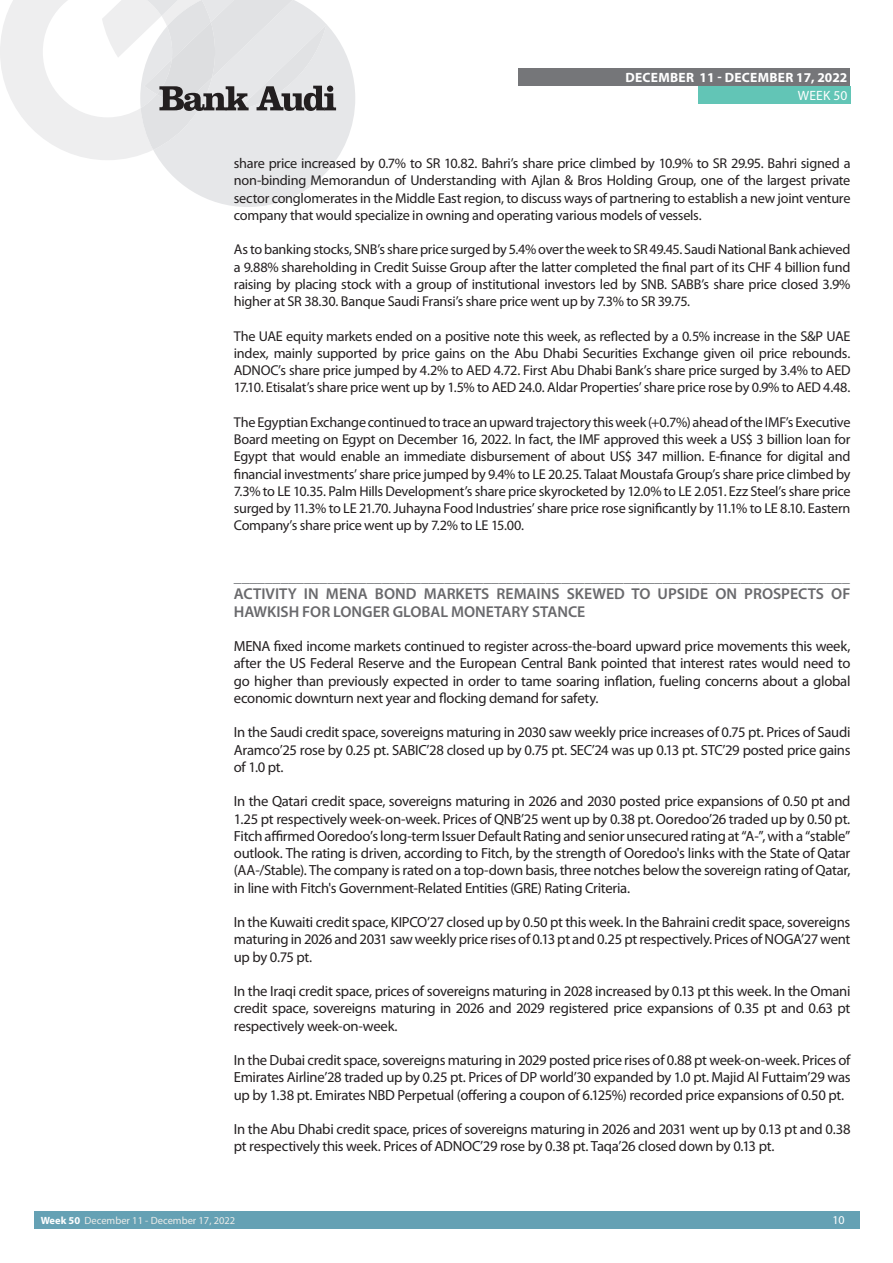
<style>
.page{position:relative;width:893px;height:1263px;background:#fff}
.page>*{position:absolute;margin:0;border:0;box-sizing:border-box;transform-origin:0 0}
.t1{font:600 15.75px/17.2px "Myriad Pro";color:#69696c}
.t2{font:15.6px "Myriad Pro";color:#707276}
.t3{font:14.7px/17.2px "Myriad Pro";letter-spacing:-.02em;color:#231f20;text-align:justify}
.t4{font:14.25px/17.2px "Myriad Pro";letter-spacing:-.02em;color:#231f20;text-align:justify}
.t5{font:700 13.5px "Myriad Pro";letter-spacing:.02em;color:#fff}
.t6{font:13.5px "Myriad Pro";letter-spacing:.02em;color:#fff}
.t7{font:12px "Myriad Pro";color:#fff}
.t8{font:10.5px "Myriad Pro";color:#ecece9}
.s1{font-weight:700;color:#fff}
</style>
<div class="page">
<div style="left:35px;top:1212px;width:825px;height:17px;background:#65a1b4"></div>
<div style="left:519px;top:68px;width:331px;height:17px;background:#757679"></div>
<div style="left:698px;top:86px;width:152px;height:17px;background:#62c5b6"></div>
<svg style="left:0;top:0;width:355px;height:207px"></svg>
<p class="t5" style="left:625px;top:68px;width:223px">DECEMBER 11 - DECEMBER 17, 2022</p>
<p class="t6" style="left:798px;top:87px;width:51px">WEEK 50</p>
<p class="t4" style="left:234px;top:154px;width:618px">share price increased by 0.7% to SR 10.82. Bahri’s share price climbed by 10.9% to SR 29.95. Bahri signed a non-binding Memorandun of Understanding with Ajlan &amp; Bros Holding Group, one of the largest private sector conglomerates in the Middle East region, to discuss ways of partnering to establish a new joint venture company that would specialize in owning and operating various models of vessels.</p>
<p class="t4" style="left:234px;top:241px;width:618px">As to banking stocks, SNB’s share price surged by 5.4% over the week to SR 49.45. Saudi National Bank achieved a 9.88% shareholding in Credit Suisse Group after the latter completed the final part of its CHF 4 billion fund raising by placing stock with a group of institutional investors led by SNB. SABB’s share price closed 3.9% higher at SR 38.30. Banque Saudi Fransi’s share price went up by 7.3% to SR 39.75.</p>
<p class="t4" style="left:234px;top:327px;width:618px">The UAE equity markets ended on a positive note this week, as reflected by a 0.5% increase in the S&amp;P UAE index, mainly supported by price gains on the Abu Dhabi Securities Exchange given oil price rebounds.<br>ADNOC’s share price jumped by 4.2% to AED 4.72. First Abu Dhabi Bank’s share price surged by 3.4% to AED 17.10. Etisalat’s share price went up by 1.5% to AED 24.0. Aldar Properties’ share price rose by 0.9% to AED 4.48.</p>
<p class="t4" style="left:234px;top:413px;width:618px">The Egyptian Exchange continued to trace an upward trajectory this week (+0.7%) ahead of the IMF’s Executive Board meeting on Egypt on December 16, 2022. In fact, the IMF approved this week a US$ 3 billion loan for Egypt that would enable an immediate disbursement of about US$ 347 million. E-finance for digital and financial investments’ share price jumped by 9.4% to LE 20.25. Talaat Moustafa Group’s share price climbed by 7.3% to LE 10.35. Palm Hills Development’s share price skyrocketed by 12.0% to LE 2.051. Ezz Steel’s share price surged by 11.3% to LE 21.70. Juhayna Food Industries’ share price rose significantly by 11.1% to LE 8.10. Eastern Company’s share price went up by 7.2% to LE 15.00.</p>
<p class="t2" style="left:234px;top:567px;width:617px">_______________________________________________________________________________</p>
<p class="t1" style="left:234px;top:585px;width:618px">ACTIVITY IN MENA BOND MARKETS REMAINS SKEWED TO UPSIDE ON PROSPECTS OF<br>HAWKISH FOR LONGER GLOBAL MONETARY STANCE</p>
<p class="t3" style="left:234px;top:637px;width:618px">MENA fixed income markets continued to register across-the-board upward price movements this week, after the US Federal Reserve and the European Central Bank pointed that interest rates would need to go higher than previously expected in order to tame soaring inflation, fueling concerns about a global economic downturn next year and flocking demand for safety.</p>
<p class="t3" style="left:234px;top:723px;width:618px">In the Saudi credit space, sovereigns maturing in 2030 saw weekly price increases of 0.75 pt. Prices of Saudi Aramco’25 rose by 0.25 pt. SABIC’28 closed up by 0.75 pt. SEC’24 was up 0.13 pt. STC’29 posted price gains of 1.0 pt.</p>
<p class="t3" style="left:234px;top:792px;width:618px">In the Qatari credit space, sovereigns maturing in 2026 and 2030 posted price expansions of 0.50 pt and 1.25 pt respectively week-on-week. Prices of QNB’25 went up by 0.38 pt. Ooredoo’26 traded up by 0.50 pt.<br>Fitch affirmed Ooredoo’s long-term Issuer Default Rating and senior unsecured rating at “A-”, with a “stable” outlook. The rating is driven, according to Fitch, by the strength of Ooredoo's links with the State of Qatar (AA-/Stable). The company is rated on a top-down basis, three notches below the sovereign rating of Qatar, in line with Fitch's Government-Related Entities (GRE) Rating Criteria.</p>
<p class="t3" style="left:234px;top:913px;width:618px">In the Kuwaiti credit space, KIPCO’27 closed up by 0.50 pt this week. In the Bahraini credit space, sovereigns maturing in 2026 and 2031 saw weekly price rises of 0.13 pt and 0.25 pt respectively. Prices of NOGA’27 went up by 0.75 pt.</p>
<p class="t3" style="left:234px;top:982px;width:618px">In the Iraqi credit space, prices of sovereigns maturing in 2028 increased by 0.13 pt this week. In the Omani credit space, sovereigns maturing in 2026 and 2029 registered price expansions of 0.35 pt and 0.63 pt respectively week-on-week.</p>
<p class="t3" style="left:234px;top:1051px;width:618px">In the Dubai credit space, sovereigns maturing in 2029 posted price rises of 0.88 pt week-on-week. Prices of Emirates Airline’28 traded up by 0.25 pt. Prices of DP world’30 expanded by 1.0 pt. Majid Al Futtaim’29 was up by 1.38 pt. Emirates NBD Perpetual (offering a coupon of 6.125%) recorded price expansions of 0.50 pt.</p>
<p class="t3" style="left:234px;top:1120px;width:618px">In the Abu Dhabi credit space, prices of sovereigns maturing in 2026 and 2031 went up by 0.13 pt and 0.38 pt respectively this week. Prices of ADNOC’29 rose by 0.38 pt. Taqa’26 closed down by 0.13 pt.</p>
<p class="t8" style="left:41px;top:1214px;width:196px"><span class="s1">Week 50</span> December 11 - December 17, 2022</p>
<p class="t7" style="left:832px;top:1213px;width:14px">10</p>
</div>
